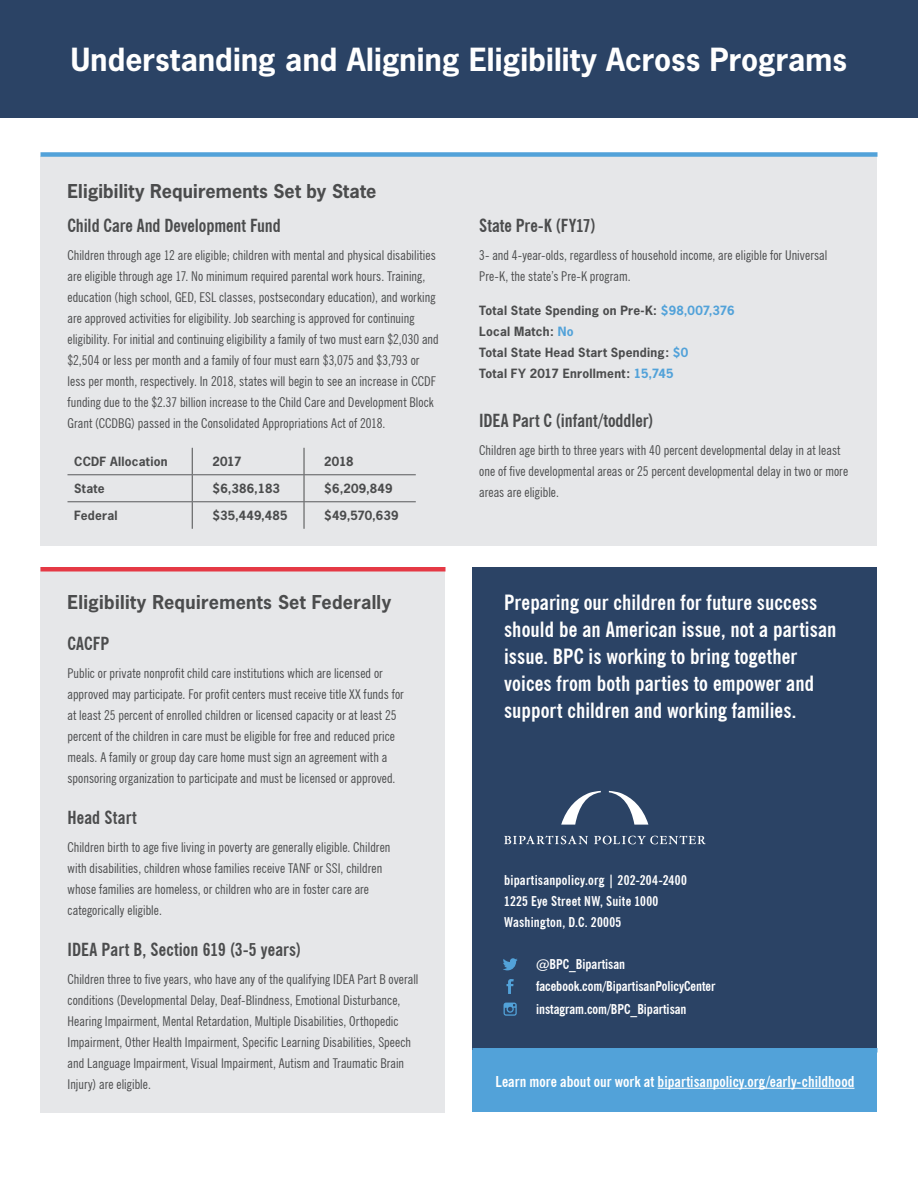
<style>
.page{position:relative;width:918px;height:1188px;background:#fff}
.page>*{position:absolute;margin:0;border:0;box-sizing:border-box;transform-origin:0 0}
.t1{font:700 30px "News Gothic";letter-spacing:.005em;color:#fff}
.Body{font:700 condensed 21px/27px "News Gothic BT";letter-spacing:.005em;color:#fff}
.Body-2{font:700 condensed 18px "News Gothic BT";color:#4b4c4d}
.Body-3{font:700 18px "News Gothic";letter-spacing:.01em;color:#4b4c4d}
.Body-4{font:700 condensed 15px "News Gothic BT";letter-spacing:.005em;color:#fff}
.Body-5{font:condensed 13.5px/21px "News Gothic BT";letter-spacing:.005em;color:#4b4c4d}
.Body-6{font:700 condensed 13.5px "News Gothic BT";color:#fff}
.Body-7{font:700 condensed 13.5px/21px "News Gothic BT";letter-spacing:.02em;color:#fff}
.Body-8{font:700 12px "News Gothic";letter-spacing:.02em;color:#4b4c4d}
.s1{color:#52a2d9}
</style>
<div class="page">
<div style="left:0;top:0;width:918px;height:117px;background:#2b4365"></div>
<div style="left:40px;top:156px;width:838px;height:389px;background:#e6e7e9"></div>
<div style="left:40px;top:567px;width:406px;height:545px;background:#e6e7e9"></div>
<div style="left:472px;top:567px;width:406px;height:543px;background:#2b4365"></div>
<svg style="left:504px;top:836px;width:84px;height:9px"></svg>
<svg style="left:594px;top:836px;width:112px;height:9px"></svg>
<svg style="left:609px;top:791px;width:39px;height:34px"></svg>
<svg style="left:561px;top:791px;width:40px;height:34px"></svg>
<svg style="left:504px;top:1003px;width:13px;height:13px"></svg>
<svg style="left:507px;top:979px;width:7px;height:15px"></svg>
<svg style="left:503px;top:958px;width:15px;height:12px"></svg>
<div style="left:472px;top:1050px;width:406px;height:62px;background:#52a2d9"></div>
<hr style="left:658px;top:1088px;width:196px;height:1px;background:#fff">
<div style="left:472px;top:1048px;width:406px;height:5px;background:#52a2d9"></div>
<div style="left:40px;top:152px;width:838px;height:5px;background:#52a2d9"></div>
<div style="left:40px;top:567px;width:406px;height:5px;background:#e53945"></div>
<svg style="left:192px;top:448px;width:1px;height:81px"></svg>
<svg style="left:304px;top:448px;width:1px;height:81px"></svg>
<hr style="left:68px;top:474px;width:124px;height:1px;background:#57585a">
<hr style="left:192px;top:474px;width:112px;height:1px;background:#57585a">
<hr style="left:304px;top:474px;width:112px;height:1px;background:#57585a">
<hr style="left:68px;top:501px;width:124px;height:1px;background:#57585a">
<hr style="left:192px;top:501px;width:112px;height:1px;background:#57585a">
<hr style="left:304px;top:501px;width:112px;height:1px;background:#57585a">
<p class="t1" style="left:71px;top:40px;width:778px">Understanding and Aligning Eligibility Across Programs</p>
<p class="Body-3" style="left:68px;top:179px;width:310px">Eligibility Requirements Set by State</p>
<p class="Body-2" style="left:68px;top:215px;width:215px">Child Care And Development Fund</p>
<p class="Body-5" style="left:68px;top:245px;width:373px">Children through age 12 are eligible; children with mental and physical disabilities are eligible through age 17. No minimum required parental work hours. Training, education (high school, GED, ESL classes, postsecondary education), and working are approved activities for eligibility. Job searching is approved for continuing eligibility. For initial and continuing eligibility a family of two must earn $2,030 and $2,504 or less per month and a family of four must earn $3,075 and $3,793 or less per month, respectively. In 2018, states will begin to see an increase in CCDF funding due to the $2.37 billion increase to the Child Care and Development Block Grant (CCDBG) passed in the Consolidated Appropriations Act of 2018.</p>
<p class="Body-8" style="left:74px;top:454px;width:95px">CCDF Allocation</p>
<p class="Body-8" style="left:212px;top:454px;width:31px">2017</p>
<p class="Body-8" style="left:324px;top:454px;width:31px">2018</p>
<p class="Body-8" style="left:74px;top:481px;width:32px">State</p>
<p class="Body-8" style="left:212px;top:481px;width:69px">$6,386,183</p>
<p class="Body-8" style="left:324px;top:481px;width:70px">$6,209,849</p>
<p class="Body-8" style="left:74px;top:508px;width:45px">Federal</p>
<p class="Body-8" style="left:212px;top:508px;width:77px">$35,449,485</p>
<p class="Body-8" style="left:324px;top:508px;width:76px">$49,570,639</p>
<p class="Body-3" style="left:68px;top:590px;width:325px">Eligibility Requirements Set Federally</p>
<p class="Body-2" style="left:68px;top:633px;width:43px">CACFP</p>
<p class="Body-5" style="left:68px;top:662px;width:338px">Public or private nonprofit child care institutions which are licensed or approved may participate. For profit centers must receive title XX funds for at least 25 percent of enrolled children or licensed capacity or at least 25 percent of the children in care must be eligible for free and reduced price meals. A family or group day care home must sign an agreement with a sponsoring organization to participate and must be licensed or approved.</p>
<p class="Body-2" style="left:68px;top:807px;width:71px">Head Start</p>
<p class="Body-5" style="left:68px;top:836px;width:324px">Children birth to age five living in poverty are generally eligible. Children with disabilities, children whose families receive TANF or SSI, children whose families are homeless, or children who are in foster care are categorically eligible.</p>
<p class="Body-2" style="left:68px;top:939px;width:235px">IDEA Part B, Section 619 (3-5 years)</p>
<p class="Body-5" style="left:68px;top:968px;width:353px">Children three to five years, who have any of the qualifying IDEA Part B overall conditions (Developmental Delay, Deaf-Blindness, Emotional Disturbance, Hearing Impairment, Mental Retardation, Multiple Disabilities, Orthopedic Impairment, Other Health Impairment, Specific Learning Disabilities, Speech and Language Impairment, Visual Impairment, Autism and Traumatic Brain Injury) are eligible.</p>
<p class="Body-2" style="left:479px;top:215px;width:118px">State Pre-K (FY17)</p>
<p class="Body-5" style="left:479px;top:245px;width:350px">3- and 4-year-olds, regardless of household income, are eligible for Universal<br>Pre-K, the state’s Pre-K program.</p>
<p class="Body-8" style="left:479px;top:303px;width:257px">Total State Spending on Pre-K: <span class="s1">$98,007,376</span></p>
<p class="Body-8" style="left:479px;top:324px;width:96px">Local Match: <span class="s1">No</span></p>
<p class="Body-8" style="left:479px;top:345px;width:211px">Total State Head Start Spending: <span class="s1">$0</span></p>
<p class="Body-8" style="left:479px;top:366px;width:196px">Total FY 2017 Enrollment: <span class="s1">15,745</span></p>
<p class="Body-2" style="left:479px;top:410px;width:176px">IDEA Part C (infant/toddler)</p>
<p class="Body-5" style="left:479px;top:440px;width:370px">Children age birth to three years with 40 percent developmental delay in at least one of five developmental areas or 25 percent developmental delay in two or more areas are eligible.</p>
<p class="Body" style="left:504px;top:589px;width:334px">Preparing our children for future success should be an American issue, not a partisan issue. BPC is working to bring together voices from both parties to empower and support children and working families.</p>
<p class="Body-7" style="left:504px;top:870px;width:184px">bipartisanpolicy.org | 202-204-2400<br>1225 Eye Street NW, Suite 1000<br>Washington, D.C. 20005</p>
<p class="Body-6" style="left:536px;top:956px;width:91px">@BPC_Bipartisan</p>
<p class="Body-6" style="left:536px;top:978px;width:181px">facebook.com/BipartisanPolicyCenter</p>
<p class="Body-6" style="left:536px;top:1001px;width:152px">instagram.com/BPC_Bipartisan</p>
<p class="Body-4" style="left:496px;top:1072px;width:361px">Learn more about our work at bipartisanpolicy.org/early-childhood</p>
</div>
